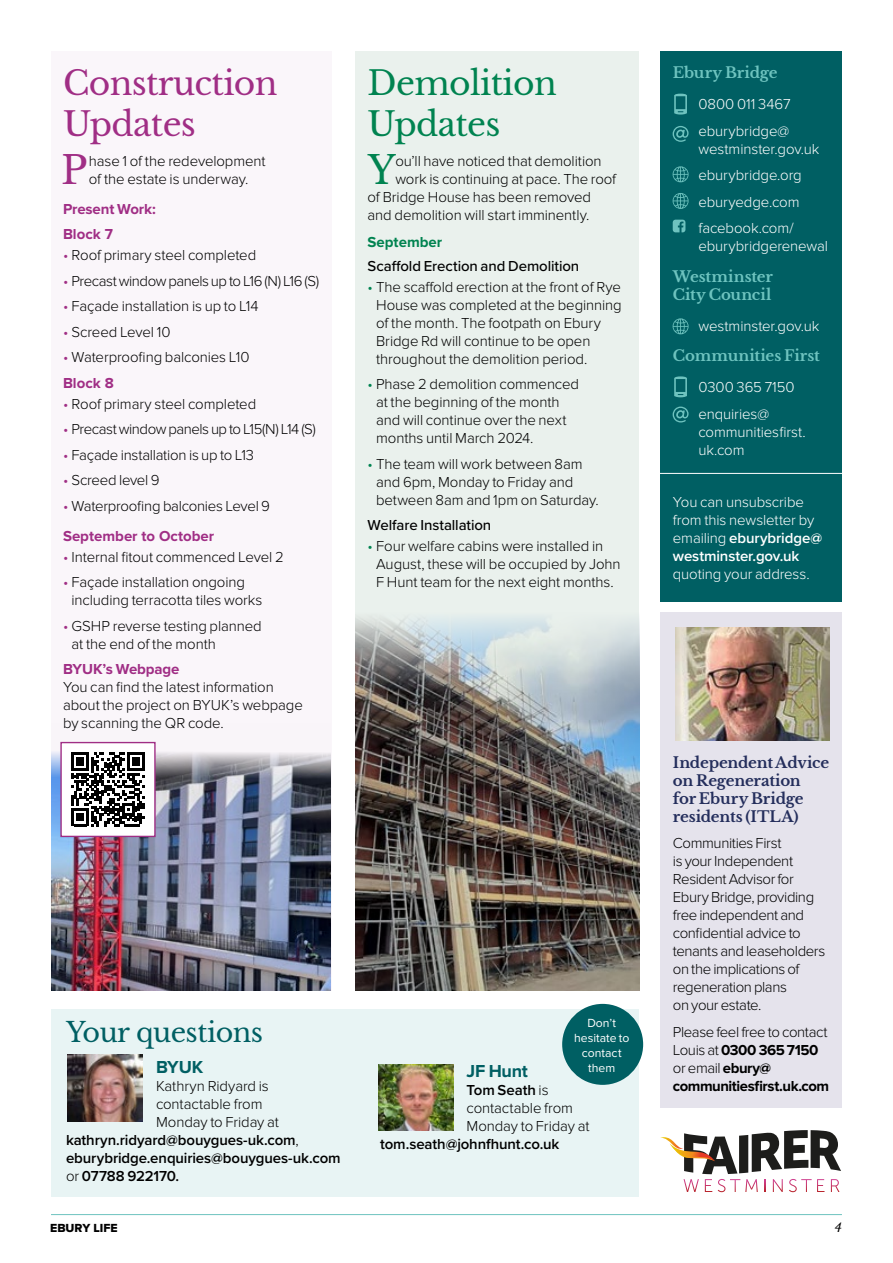
<style>
.page{position:relative;width:893px;height:1263px;background:#fff}
.page>*{position:absolute;margin:0;border:0;box-sizing:border-box;transform-origin:0 0}
.t1{font:38.4px "Libre Baskerville";color:#a02e85}
.t2{font:38.4px "Libre Baskerville";color:#008350}
.t3{font:33px/40.5px "Libre Baskerville";letter-spacing:-.02em;color:#a02e85}
.t4{font:33px/40.5px "Libre Baskerville";letter-spacing:-.02em;color:#008350}
.t5{font:27px "Libre Baskerville";letter-spacing:-.02em;color:#005f63}
.t6{font:700 18px "Proxima Nova";letter-spacing:-.01em;color:#005f63}
.t7{font:300 15px/18px "Proxima Nova";letter-spacing:-.01em;color:#000}
.t8{font:300 15px/26.5px "Proxima Nova";letter-spacing:-.005em;color:#fff}
.t9{font:600 15px "Proxima Nova";letter-spacing:-.01em;color:#000}
.t10{font:700 15px/18px "Proxima Nova";letter-spacing:-.03em;color:#000}
.t11{font:300 15px "Proxima Nova";letter-spacing:-.03em;color:#000}
.t12{font:700 15px/18px "Libre Baskerville";letter-spacing:-.015em;color:#242e5c}
.t13{font:700 15px/18px "Libre Baskerville";letter-spacing:-.005em;color:#6ec3bf}
.t14{font:500 15px "Proxima Nova";letter-spacing:-.005em;color:#000}
.t15{font:700 15px/25.5px "Proxima Nova";letter-spacing:-.005em;color:#a02e85}
.t16{font:700 15px "Proxima Nova";color:#008350}
.t17{font:12.15px/14.9px "Proxima Nova";letter-spacing:.005em;color:#fff;text-align:center}
.t18{font:12.15px "Proxima Nova Extrabld";color:#000}
.t19{font:italic 12.15px "Libre Baskerville";color:#000}
.s1{color:#a02e85}
.s2{font-weight:700;color:#a02e85}
.s3{color:#008350}
.s4{font-weight:300}
.s5{font-weight:600}
</style>
<div class="page">
<div style="left:660px;top:51px;width:182px;height:550px;background:#005f63"></div>
<hr style="left:51px;top:1214px;width:791px;height:1px;background:#6ec3bf">
<svg style="left:673px;top:126px;width:16px;height:16px"></svg>
<svg style="left:674px;top:94px;width:13px;height:21px"></svg>
<svg style="left:673px;top:166px;width:15px;height:16px"></svg>
<svg style="left:673px;top:193px;width:15px;height:16px"></svg>
<svg style="left:673px;top:318px;width:15px;height:16px"></svg>
<svg style="left:673px;top:407px;width:16px;height:15px"></svg>
<svg style="left:674px;top:376px;width:13px;height:21px"></svg>
<svg style="left:673px;top:220px;width:12px;height:12px"></svg>
<hr style="left:645px;top:473px;width:227px;height:1px;background:#fff">
<div style="left:51px;top:1009px;width:588px;height:187px;background:#e8f4f4"></div>
<div style="left:51px;top:51px;width:280px;height:939px;background:#faf6fa"></div>
<div style="left:660px;top:612px;width:182px;height:495px;background:#e5e3ec"></div>
<img style="left:675px;top:627px;width:154px;height:114px">
<svg style="left:660px;top:1130px;width:181px;height:62px"></svg>
<div style="left:562px;top:1004px;width:81px;height:81px;background:#005f63;border-radius:50%"></div>
<div style="left:356px;top:51px;width:283px;height:939px;background:#eaf1ed"></div>
<img style="left:68px;top:1055px;width:74px;height:66px">
<img style="left:378px;top:1064px;width:75px;height:67px">
<img style="left:356px;top:617px;width:283px;height:373px">
<img style="left:51px;top:741px;width:279px;height:250px">
<div style="left:61px;top:742px;width:94px;height:94px;background:#fff"></div>
<svg style="left:71px;top:753px;width:74px;height:73px"></svg>
<div style="left:60px;top:742px;width:96px;height:95px;border:1px solid #a02e85"></div>
<h2 class="t3" style="left:63px;top:63px;width:216px">Construction<br>Updates</h2>
<h1 class="t1" style="left:61px;top:147px;width:28px">P</h1>
<p class="t7" style="left:89px;top:152px;width:178px">hase 1 of the redevelopment of the estate is underway.</p>
<p class="t15" style="left:63px;top:197px;width:94px">Present Work:<br>Block 7</p>
<p class="t7" style="left:63px;top:246px;width:195px"><span class="s1">•</span> Roof primary steel completed</p>
<p class="t11" style="left:63px;top:272px;width:258px"><span class="s1">•</span> Precast window panels up to L16 (N) L16 (S)</p>
<p class="t7" style="left:63px;top:297px;width:197px"><span class="s1">•</span> Façade installation is up to L14</p>
<p class="t7" style="left:63px;top:323px;width:109px"><span class="s1">•</span> Screed Level 10</p>
<p class="t7" style="left:63px;top:345px;width:188px;line-height:25.5px"><span class="s1">•</span> Waterproofing balconies L10<br><span class="s2">Block 8</span></p>
<p class="t7" style="left:63px;top:395px;width:195px"><span class="s1">•</span> Roof primary steel completed</p>
<p class="t11" style="left:63px;top:421px;width:254px"><span class="s1">•</span> Precast window panels up to L15(N) L14 (S)</p>
<p class="t7" style="left:63px;top:446px;width:192px"><span class="s1">•</span> Façade installation is up to L13</p>
<p class="t7" style="left:63px;top:471px;width:98px"><span class="s1">•</span> Screed level 9</p>
<p class="t7" style="left:63px;top:491px;width:209px;line-height:29.7px"><span class="s1">•</span> Waterproofing balconies Level 9<br><span class="s2">September to October</span></p>
<p class="t7" style="left:63px;top:548px;width:222px"><span class="s1">•</span> Internal fitout commenced Level 2</p>
<p class="t7" style="left:72px;top:573px;width:192px;text-indent:-9px"><span class="s1">•</span> Façade installation ongoing including terracotta tiles works</p>
<p class="t7" style="left:72px;top:617px;width:192px;text-indent:-9px"><span class="s1">•</span> GSHP reverse testing planned at the end of the month</p>
<p class="t15" style="left:63px;top:657px;width:118px">BYUK’s Webpage</p>
<p class="t7" style="left:63px;top:678px;width:241px">You can find the latest information about the project on BYUK’s webpage by scanning the QR code.</p>
<h2 class="t4" style="left:368px;top:63px;width:191px">Demolition<br>Updates</h2>
<h1 class="t2" style="left:368px;top:147px;width:30px">Y</h1>
<p class="t7" style="left:395px;top:152px;width:208px">ou’ll have noticed that demolition</p>
<p class="t7" style="left:395px;top:170px;width:222px">work is continuing at pace. The roof</p>
<p class="t7" style="left:368px;top:188px;width:225px">of Bridge House has been removed</p>
<p class="t7" style="left:368px;top:206px;width:223px">and demolition will start imminently.</p>
<p class="t16" style="left:368px;top:235px;width:76px">September</p>
<p class="t14" style="left:368px;top:255px;width:213px">Scaffold Erection and Demolition</p>
<p class="t7" style="left:376px;top:278px;width:247px;text-indent:-9px"><span class="s3">•</span> The scaffold erection at the front of Rye House was completed at the beginning of the month. The footpath on Ebury Bridge Rd will continue to be open throughout the demolition period.</p>
<p class="t7" style="left:376px;top:375px;width:205px;text-indent:-9px"><span class="s3">•</span> Phase 2 demolition commenced at the beginning of the month and will continue over the next months until March 2024.</p>
<p class="t7" style="left:376px;top:455px;width:224px;text-indent:-9px"><span class="s3">•</span> The team will work between 8am and 6pm, Monday to Friday and between 8am and 1pm on Saturday.</p>
<p class="t14" style="left:368px;top:514px;width:125px">Welfare Installation</p>
<p class="t7" style="left:376px;top:537px;width:246px;text-indent:-9px"><span class="s3">•</span> Four welfare cabins were installed in<br>August, these will be occupied by John<br>F Hunt team for the next eight months.</p>
<h3 class="t5" style="left:66px;top:1016px;width:199px">Your questions</h3>
<p class="t6" style="left:156px;top:1059px;width:49px">BYUK</p>
<p class="t7" style="left:156px;top:1077px;width:114px">Kathryn Ridyard is</p>
<p class="t7" style="left:156px;top:1095px;width:108px">contactable from</p>
<p class="t7" style="left:156px;top:1113px;width:125px">Monday to Friday at</p>
<p class="t9" style="left:66px;top:1129px;width:234px">kathryn.ridyard@bouygues-uk.com<span class="s4">,</span></p>
<p class="t9" style="left:66px;top:1147px;width:276px">eburybridge.enquiries@bouygues-uk.com</p>
<p class="t9" style="left:66px;top:1165px;width:115px"><span class="s4">or</span> 07788 922170.</p>
<p class="t17" style="left:574px;top:1016px;width:57px">Don’t hesitate to contact them</p>
<p class="t6" style="left:466px;top:1063px;width:63px">JF Hunt</p>
<p class="t7" style="left:466px;top:1081px;width:125px"><span class="s5">Tom Seath</span> is contactable from<br>Monday to Friday at</p>
<p class="t9" style="left:380px;top:1133px;width:181px">tom.seath@johnfhunt.co.uk</p>
<p class="t13" style="left:673px;top:64px;width:106px">Ebury Bridge</p>
<p class="t8" style="left:698px;top:91px;width:94px">0800 011 3467 eburybridge@</p>
<p class="t8" style="left:698px;top:135px;width:123px">westminster.gov.uk eburybridge.org eburyedge.com facebook.com/</p>
<p class="t8" style="left:698px;top:233px;width:131px">eburybridgerenewal</p>
<p class="t13" style="left:673px;top:268px;width:101px">Westminster<br>City Council</p>
<p class="t8" style="left:698px;top:313px;width:123px">westminster.gov.uk</p>
<p class="t13" style="left:673px;top:347px;width:148px">Communities First</p>
<p class="t8" style="left:698px;top:374px;width:98px">0300 365 7150 enquiries@</p>
<p class="t8" style="left:698px;top:423px;width:109px;line-height:18px">communitiesfirst. uk.com</p>
<p class="t8" style="left:673px;top:493px;width:151px;line-height:18px">You can unsubscribe from this newsletter by emailing <span class="s5">eburybridge@ westminster.gov.uk</span></p>
<p class="t8" style="left:673px;top:561px;width:138px">quoting your address.</p>
<p class="t12" style="left:673px;top:753px;width:158px">Independent Advice on Regeneration<br>for Ebury Bridge residents (ITLA)</p>
<p class="t7" style="left:673px;top:834px;width:154px">Communities First<br>is your Independent<br>Resident Advisor for<br>Ebury Bridge, providing free independent and confidential advice to tenants and leaseholders on the implications of regeneration plans<br>on your estate.</p>
<p class="t10" style="left:673px;top:1023px;width:158px"><span class="s4">Please feel free to contact<br>Louis at</span> 0300 365 7150 <span class="s4">or email</span> ebury@ communitiesfirst.uk.com</p>
<p class="t18" style="left:50px;top:1219px;width:69px">EBURY LIFE</p>
<p class="t19" style="left:835px;top:1220px;width:9px">4</p>
</div>
